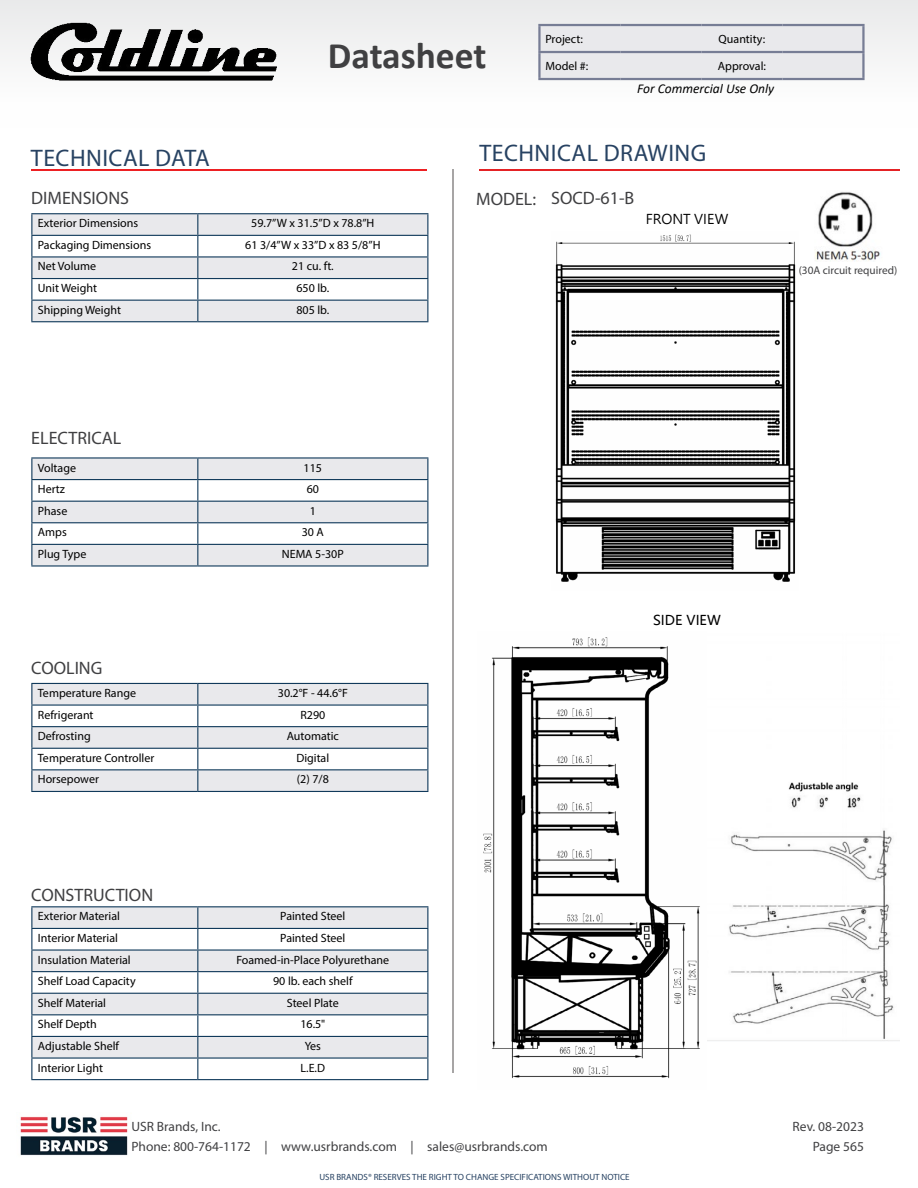
<style>
.page{position:relative;width:918px;height:1188px;background:#fff}
.page>*{position:absolute;margin:0;border:0;box-sizing:border-box;transform-origin:0 0}
.t1{font:700 37.5px "Calibri";color:#404042}
.t2{font:24px "Myriad Pro";letter-spacing:.02em;color:#274262}
.t3{font:18px "Myriad Pro";color:#404042}
.t4{font:13.5px/19.5px "Myriad Pro";color:#404042}
.t5{font:italic 13.5px "Calibri";color:#000}
.t6{font:13.5px "Microsoft Jheng Hei";color:#000}
.t7{font:13.5px "Microsoft Ya Hei";color:#000}
.t8{font:12px "Myriad Pro";color:#000}
.t9{font:11.25px "Myriad Pro";color:#404042}
.t10{font:9px "Myriad Pro";color:#274262}
</style>
<div class="page">
<hr style="left:31px;top:169px;width:396px;height:2px;background:#ed2023">
<hr style="left:479px;top:169px;width:420px;height:2px;background:#e42225">
<hr style="left:452px;top:169px;width:2px;height:904px;background:#a7a5a5">
<img style="left:20px;top:1116px;width:108px;height:40px">
<hr style="left:31px;top:457px;width:167px;height:2px;background:#113a5b">
<hr style="left:198px;top:457px;width:230px;height:2px;background:#113a5b">
<svg style="left:31px;top:458px;width:397px;height:107px"></svg>
<hr style="left:31px;top:565px;width:167px;height:2px;background:#113a5b">
<hr style="left:198px;top:565px;width:230px;height:2px;background:#113a5b">
<hr style="left:31px;top:213px;width:167px;height:1px;background:#113a5b">
<hr style="left:198px;top:213px;width:230px;height:1px;background:#113a5b">
<svg style="left:31px;top:214px;width:397px;height:107px"></svg>
<hr style="left:31px;top:321px;width:167px;height:1px;background:#113a5b">
<hr style="left:198px;top:321px;width:230px;height:1px;background:#113a5b">
<svg style="left:32px;top:907px;width:395px;height:150px;fill:#e9e9ec"></svg>
<hr style="left:31px;top:906px;width:167px;height:1px;background:#113a5b">
<hr style="left:198px;top:906px;width:230px;height:1px;background:#113a5b">
<hr style="left:31px;top:928px;width:167px;height:1px;background:#113a5b">
<hr style="left:198px;top:928px;width:230px;height:1px;background:#113a5b">
<hr style="left:31px;top:949px;width:167px;height:2px;background:#113a5b">
<hr style="left:198px;top:949px;width:230px;height:2px;background:#113a5b">
<hr style="left:31px;top:971px;width:167px;height:1px;background:#113a5b">
<hr style="left:198px;top:971px;width:230px;height:1px;background:#113a5b">
<hr style="left:31px;top:993px;width:167px;height:1px;background:#113a5b">
<hr style="left:198px;top:993px;width:230px;height:1px;background:#113a5b">
<hr style="left:31px;top:1014px;width:167px;height:1px;background:#113a5b">
<hr style="left:198px;top:1014px;width:230px;height:1px;background:#113a5b">
<hr style="left:31px;top:1036px;width:167px;height:1px;background:#113a5b">
<hr style="left:198px;top:1036px;width:230px;height:1px;background:#113a5b">
<hr style="left:31px;top:1057px;width:167px;height:2px;background:#113a5b">
<svg style="left:31px;top:907px;width:1px;height:172px"></svg>
<hr style="left:198px;top:1057px;width:230px;height:2px;background:#113a5b">
<svg style="left:197px;top:907px;width:1px;height:172px"></svg>
<svg style="left:427px;top:907px;width:1px;height:172px"></svg>
<hr style="left:31px;top:1079px;width:167px;height:1px;background:#113a5b">
<hr style="left:198px;top:1079px;width:230px;height:1px;background:#113a5b">
<svg style="left:31px;top:683px;width:397px;height:108px"></svg>
<hr style="left:31px;top:791px;width:167px;height:1px;background:#113a5b">
<hr style="left:198px;top:791px;width:230px;height:1px;background:#113a5b">
<img style="left:815px;top:192px;width:66px;height:69px">
<img style="left:707px;top:782px;width:192px;height:259px">
<img style="left:483px;top:637px;width:217px;height:442px">
<img style="left:555px;top:234px;width:241px;height:348px">
<div style="left:0;top:0;width:918px;height:127px;background:linear-gradient(to right,#f6f6f7,#f6f6f6)"></div>
<svg style="left:541px;top:26px;width:321px;height:52px;background:#e7e7eb"></svg>
<hr style="left:538px;top:24px;width:82px;height:2px;background:#777d95">
<hr style="left:538px;top:26px;width:3px;height:25px;background:#777d95">
<hr style="left:620px;top:24px;width:81px;height:2px;background:#777d95">
<hr style="left:701px;top:24px;width:81px;height:2px;background:#777d95">
<hr style="left:782px;top:24px;width:83px;height:2px;background:#777d95">
<hr style="left:862px;top:26px;width:3px;height:25px;background:#777d95">
<hr style="left:538px;top:51px;width:82px;height:2px;background:#777d95">
<hr style="left:538px;top:53px;width:3px;height:25px;background:#777d95">
<hr style="left:620px;top:51px;width:81px;height:2px;background:#777d95">
<hr style="left:701px;top:51px;width:81px;height:2px;background:#777d95">
<hr style="left:782px;top:51px;width:83px;height:2px;background:#777d95">
<hr style="left:862px;top:53px;width:3px;height:25px;background:#777d95">
<hr style="left:538px;top:78px;width:82px;height:2px;background:#777d95">
<hr style="left:620px;top:78px;width:81px;height:2px;background:#777d95">
<hr style="left:701px;top:78px;width:81px;height:2px;background:#777d95">
<hr style="left:782px;top:78px;width:83px;height:2px;background:#777d95">
<img style="left:31px;top:23px;width:245px;height:58px">
<h1 class="t1" style="left:328px;top:29px;width:160px">Datasheet</h1>
<p class="t8" style="left:545px;top:31px;width:39px">Project:</p>
<p class="t8" style="left:719px;top:31px;width:48px">Quantity:</p>
<p class="t8" style="left:545px;top:58px;width:44px">Model #:</p>
<p class="t8" style="left:718px;top:58px;width:50px">Approval:</p>
<p class="t5" style="left:637px;top:79px;width:139px">For Commercial Use Only</p>
<h2 class="t2" style="left:31px;top:144px;width:181px">TECHNICAL DATA</h2>
<h2 class="t2" style="left:479px;top:138px;width:228px">TECHNICAL DRAWING</h2>
<h3 class="t3" style="left:476px;top:187px;width:160px">MODEL: SOCD-61-B</h3>
<h3 class="t3" style="left:31px;top:187px;width:99px">DIMENSIONS</h3>
<p class="t8" style="left:38px;top:216px;width:102px">Exterior Dimensions</p>
<p class="t8" style="left:251px;top:216px;width:125px">59.7”W x 31.5”D x 78.8”H</p>
<p class="t8" style="left:38px;top:237px;width:115px">Packaging Dimensions</p>
<p class="t8" style="left:245px;top:237px;width:137px">61 3/4”W x 33”D x 83 5/8”H</p>
<p class="t8" style="left:38px;top:259px;width:60px">Net Volume</p>
<p class="t8" style="left:292px;top:259px;width:43px">21 cu. ft.</p>
<p class="t8" style="left:38px;top:281px;width:61px">Unit Weight</p>
<p class="t8" style="left:296px;top:281px;width:34px">650 lb.</p>
<p class="t8" style="left:38px;top:302px;width:85px">Shipping Weight</p>
<p class="t8" style="left:296px;top:302px;width:34px">805 lb.</p>
<p class="t6" style="left:646px;top:210px;width:84px">FRONT VIEW</p>
<p class="t9" style="left:799px;top:263px;width:100px">(30A circuit required)</p>
<h3 class="t3" style="left:31px;top:427px;width:92px">ELECTRICAL</h3>
<p class="t8" style="left:38px;top:460px;width:40px">Voltage</p>
<p class="t8" style="left:304px;top:460px;width:20px">115</p>
<p class="t8" style="left:38px;top:482px;width:29px">Hertz</p>
<p class="t8" style="left:307px;top:482px;width:14px">60</p>
<p class="t8" style="left:38px;top:503px;width:31px">Phase</p>
<p class="t8" style="left:310px;top:503px;width:8px">1</p>
<p class="t8" style="left:38px;top:525px;width:30px">Amps</p>
<p class="t8" style="left:302px;top:525px;width:24px">30 A</p>
<p class="t8" style="left:38px;top:546px;width:50px">Plug Type</p>
<p class="t8" style="left:282px;top:546px;width:63px">NEMA 5-30P</p>
<h3 class="t3" style="left:31px;top:657px;width:73px">COOLING</h3>
<p class="t8" style="left:38px;top:686px;width:100px">Temperature Range</p>
<p class="t8" style="left:278px;top:686px;width:71px">30.2°F - 44.6°F</p>
<p class="t8" style="left:38px;top:707px;width:57px">Refrigerant</p>
<p class="t8" style="left:300px;top:707px;width:26px">R290</p>
<p class="t8" style="left:38px;top:729px;width:54px">Defrosting</p>
<p class="t8" style="left:287px;top:729px;width:54px">Automatic</p>
<p class="t8" style="left:38px;top:750px;width:118px">Temperature Controller</p>
<p class="t8" style="left:296px;top:750px;width:34px">Digital</p>
<p class="t8" style="left:38px;top:772px;width:63px">Horsepower</p>
<p class="t8" style="left:297px;top:772px;width:33px">(2) 7/8</p>
<p class="t7" style="left:653px;top:611px;width:69px">SIDE VIEW</p>
<h3 class="t3" style="left:31px;top:884px;width:123px">CONSTRUCTION</h3>
<p class="t8" style="left:38px;top:909px;width:84px">Exterior Material</p>
<p class="t8" style="left:280px;top:909px;width:67px">Painted Steel</p>
<p class="t8" style="left:38px;top:931px;width:82px">Interior Material</p>
<p class="t8" style="left:280px;top:931px;width:67px">Painted Steel</p>
<p class="t8" style="left:38px;top:952px;width:94px">Insulation Material</p>
<p class="t8" style="left:236px;top:952px;width:154px">Foamed-in-Place Polyurethane</p>
<p class="t8" style="left:38px;top:974px;width:99px">Shelf Load Capacity</p>
<p class="t8" style="left:273px;top:974px;width:81px">90 lb. each shelf</p>
<p class="t8" style="left:38px;top:995px;width:70px">Shelf Material</p>
<p class="t8" style="left:287px;top:995px;width:53px">Steel Plate</p>
<p class="t8" style="left:38px;top:1017px;width:60px">Shelf Depth</p>
<p class="t8" style="left:300px;top:1017px;width:26px">16.5"</p>
<p class="t8" style="left:38px;top:1039px;width:83px">Adjustable Shelf</p>
<p class="t8" style="left:305px;top:1039px;width:18px">Yes</p>
<p class="t8" style="left:38px;top:1060px;width:67px">Interior Light</p>
<p class="t8" style="left:301px;top:1060px;width:26px">L.E.D</p>
<p class="t4" style="left:131px;top:1117px;width:418px">USR Brands, Inc.<br>Phone: 800-764-1172 | www.usrbrands.com | sales@usrbrands.com</p>
<p class="t10" style="left:319px;top:1171px;width:312px">USR BRANDS® RESERVES THE RIGHT TO CHANGE SPECIFICATIONS WITHOUT NOTICE</p>
<p class="t4" style="left:793px;top:1117px;width:73px;text-align:right">Rev. 08-2023<br>Page 565</p>
</div>
